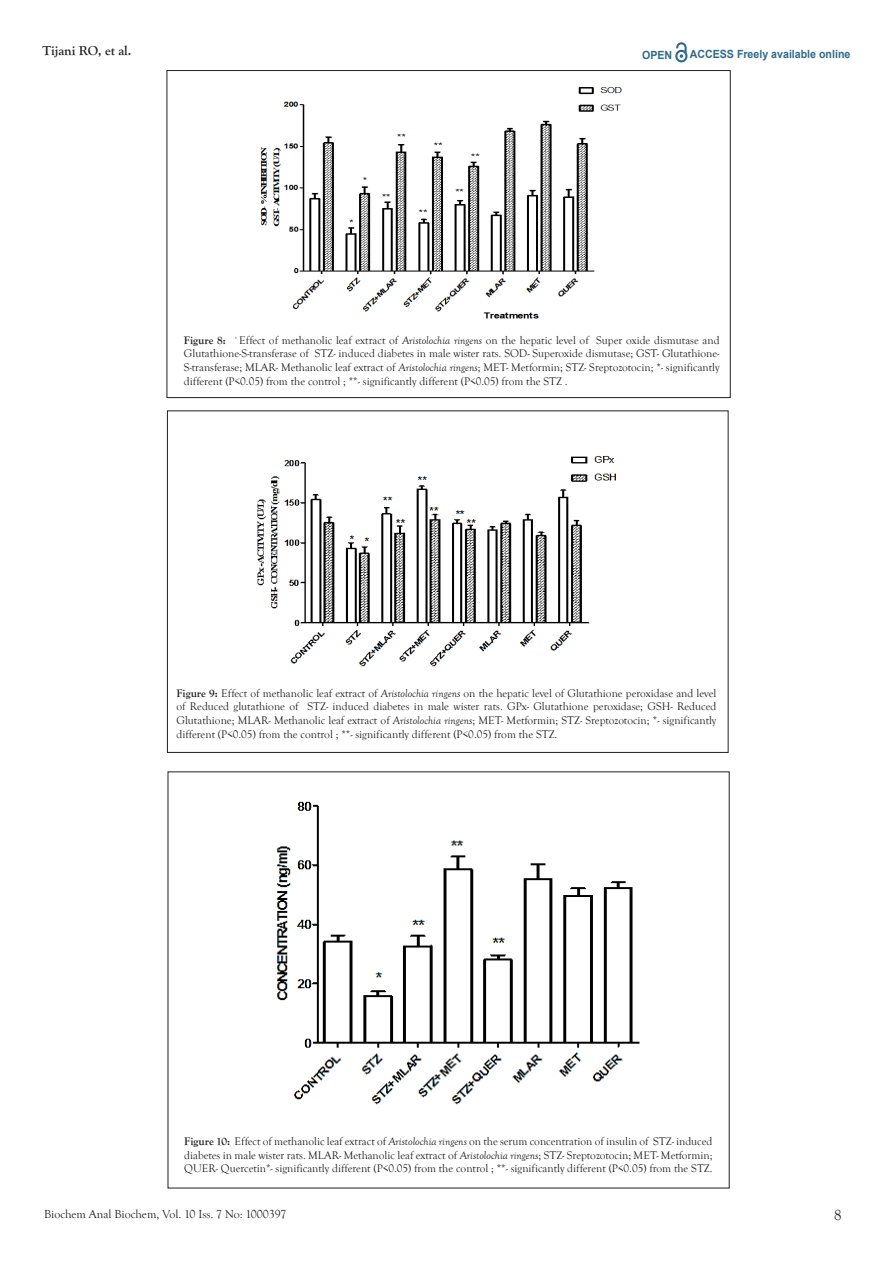
<style>
.page{position:relative;width:893px;height:1263px;background:#fff}
.page>*{position:absolute;margin:0;border:0;box-sizing:border-box;transform-origin:0 0}
.t1{font:15px "Goudy Old Style T";color:#231f20}
.t2{font:700 13.5px "Goudy Old Style T";color:#231f20}
.t3{font:12px "Goudy Old Style T";color:#231f20}
.t4{font:11.4px/13.6px "Goudy Old Style T";color:#231f20;text-align:justify}
.t5{font:700 11.25px "Arial";color:#2d6a8e;scale:.94 1}
.s1{font-weight:700}
.s2{font-style:italic}
</style>
<div class="page">
<svg style="left:675px;top:43px;width:12px;height:19px"></svg>
<img style="left:276px;top:801px;width:364px;height:304px">
<img style="left:256px;top:456px;width:360px;height:211px">
<img style="left:260px;top:87px;width:362px;height:232px">
<p class="t2" style="left:43px;top:43px;width:90px">Tijani RO, et al.</p>
<p class="t5" style="left:642px;top:47px;width:34px">OPEN</p>
<p class="t5" style="left:690px;top:46px;width:172px">ACCESS Freely available online</p>
<p class="t4" style="left:184px;top:333px;width:537px"><span class="s1">Figure 8:</span> `Effect of methanolic leaf extract of <span class="s2">Aristolochia ringens</span> on the hepatic level of Super oxide dismutase and Glutathione-S-transferase of STZ- induced diabetes in male wister rats. SOD- Superoxide dismutase; GST- Glutathione-S-transferase; MLAR- Methanolic leaf extract of <span class="s2">Aristolochia ringens</span>; MET- Metformin; STZ- Sreptozotocin; *- significantly different (P&lt;0.05) from the control ; **- significantly different (P&lt;0.05) from the STZ .</p>
<p class="t4" style="left:176px;top:686px;width:541px"><span class="s1">Figure 9:</span> Effect of methanolic leaf extract of <span class="s2">Aristolochia ringens</span> on the hepatic level of Glutathione peroxidase and level of Reduced glutathione of STZ- induced diabetes in male wister rats. GPx- Glutathione peroxidase; GSH- Reduced Glutathione; MLAR- Methanolic leaf extract of <span class="s2">Aristolochia ringens</span>; MET- Metformin; STZ- Sreptozotocin; *- significantly different (P&lt;0.05) from the control ; **- significantly different (P&lt;0.05) from the STZ.</p>
<p class="t4" style="left:184px;top:1134px;width:530px"><span class="s1">Figure 10:</span> Effect of methanolic leaf extract of <span class="s2">Aristolochia ringens</span> on the serum concentration of insulin of STZ- induced diabetes in male wister rats. MLAR- Methanolic leaf extract of <span class="s2">Aristolochia ringens</span>; STZ- Sreptozotocin; MET- Metformin; QUER- Quercetin*- significantly different (P&lt;0.05) from the control ; **- significantly different (P&lt;0.05) from the STZ.</p>
<p class="t3" style="left:44px;top:1207px;width:244px">Biochem Anal Biochem, Vol. 10 Iss. 7 No: 1000397</p>
<h1 class="t1" style="left:834px;top:1207px;width:9px">8</h1>
</div>
